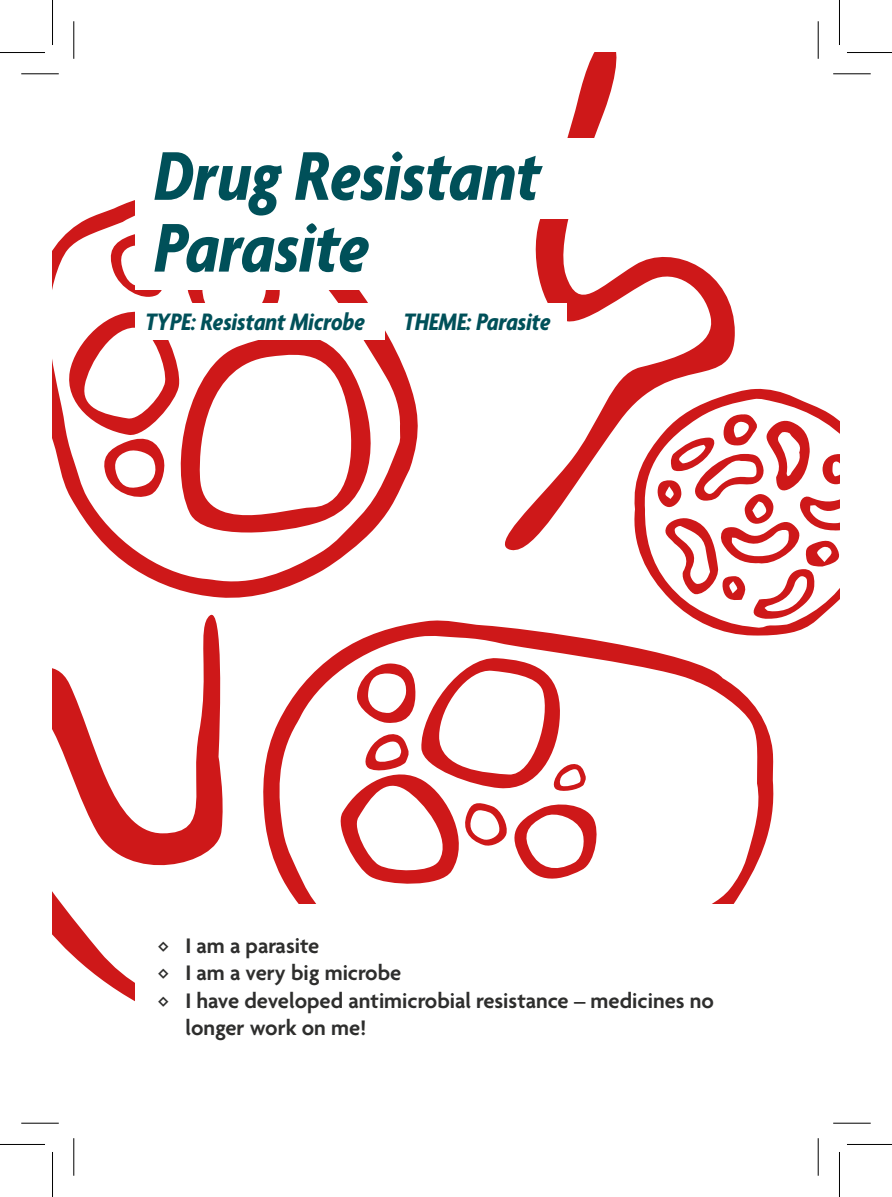
<style>
.page{position:relative;width:892px;height:1197px;background:#fff}
.page>*{position:absolute;margin:0;border:0;box-sizing:border-box;transform-origin:0 0}
.t1{font:italic 700 condensed 74.5px/71.8px "Agenda";color:#005059}
.t2{font:italic 700 condensed 25.75px "Agenda";color:#005059}
.t3{font:600 22.75px/27.2px "Agenda";color:#2e2e2d}
</style>
<div class="page">
<svg style="left:505px;top:52px;width:230px;height:499px"></svg>
<svg style="left:52px;top:614px;width:171px;height:387px"></svg>
<svg style="left:263px;top:620px;width:511px;height:284px"></svg>
<svg style="left:334px;top:656px;width:266px;height:231px"></svg>
<svg style="left:52px;top:200px;width:366px;height:398px"></svg>
<svg style="left:167px;top:339px;width:214px;height:202px"></svg>
<svg style="left:64px;top:229px;width:225px;height:272px"></svg>
<div style="left:135px;top:139px;width:465px;height:80px;background:#fff"></div>
<div style="left:135px;top:209px;width:265px;height:81px;background:#fff"></div>
<div style="left:136px;top:302px;width:249px;height:37px;background:#fff"></div>
<div style="left:397px;top:302px;width:169px;height:37px;background:#fff"></div>
<div style="left:136px;top:904px;width:620px;height:164px;background:#fff"></div>
<svg style="left:631px;top:388px;width:199px;height:247px"></svg>
<svg style="left:657px;top:414px;width:182px;height:204px"></svg>
<hr style="left:21px;top:73px;width:38px;height:1px;background:#000">
<hr style="left:833px;top:73px;width:37px;height:1px;background:#000">
<hr style="left:21px;top:1122px;width:38px;height:1px;background:#000">
<hr style="left:833px;top:1122px;width:37px;height:1px;background:#000">
<hr style="left:73px;top:21px;width:1px;height:38px;background:#000">
<hr style="left:73px;top:1138px;width:1px;height:37px;background:#000">
<hr style="left:817px;top:21px;width:1px;height:38px;background:#000">
<hr style="left:817px;top:1138px;width:1px;height:37px;background:#000">
<hr style="left:0;top:52px;width:45px;height:1px;background:#000">
<hr style="left:847px;top:52px;width:45px;height:1px;background:#000">
<hr style="left:0;top:1143px;width:45px;height:1px;background:#000">
<hr style="left:847px;top:1143px;width:45px;height:1px;background:#000">
<hr style="left:52px;top:0;width:1px;height:45px;background:#000">
<hr style="left:52px;top:1151px;width:1px;height:45px;background:#000">
<hr style="left:839px;top:0;width:1px;height:45px;background:#000">
<hr style="left:839px;top:1151px;width:1px;height:45px;background:#000">
<p class="t1" style="left:155px;top:145px;width:387px">Drug Resistant<br>Parasite</p>
<p class="t2" style="left:145px;top:308px;width:221px">TYPE: Resistant Microbe</p>
<p class="t2" style="left:404px;top:308px;width:148px">THEME: Parasite</p>
<p class="t3" style="left:157px;top:933px;width:164px">◊ I am a parasite</p>
<p class="t3" style="left:157px;top:960px;width:246px">◊ I am a very big microbe</p>
<p class="t3" style="left:185px;top:988px;width:530px;text-indent:-28px">◊ I have developed antimicrobial resistance – medicines no longer work on me!</p>
</div>
